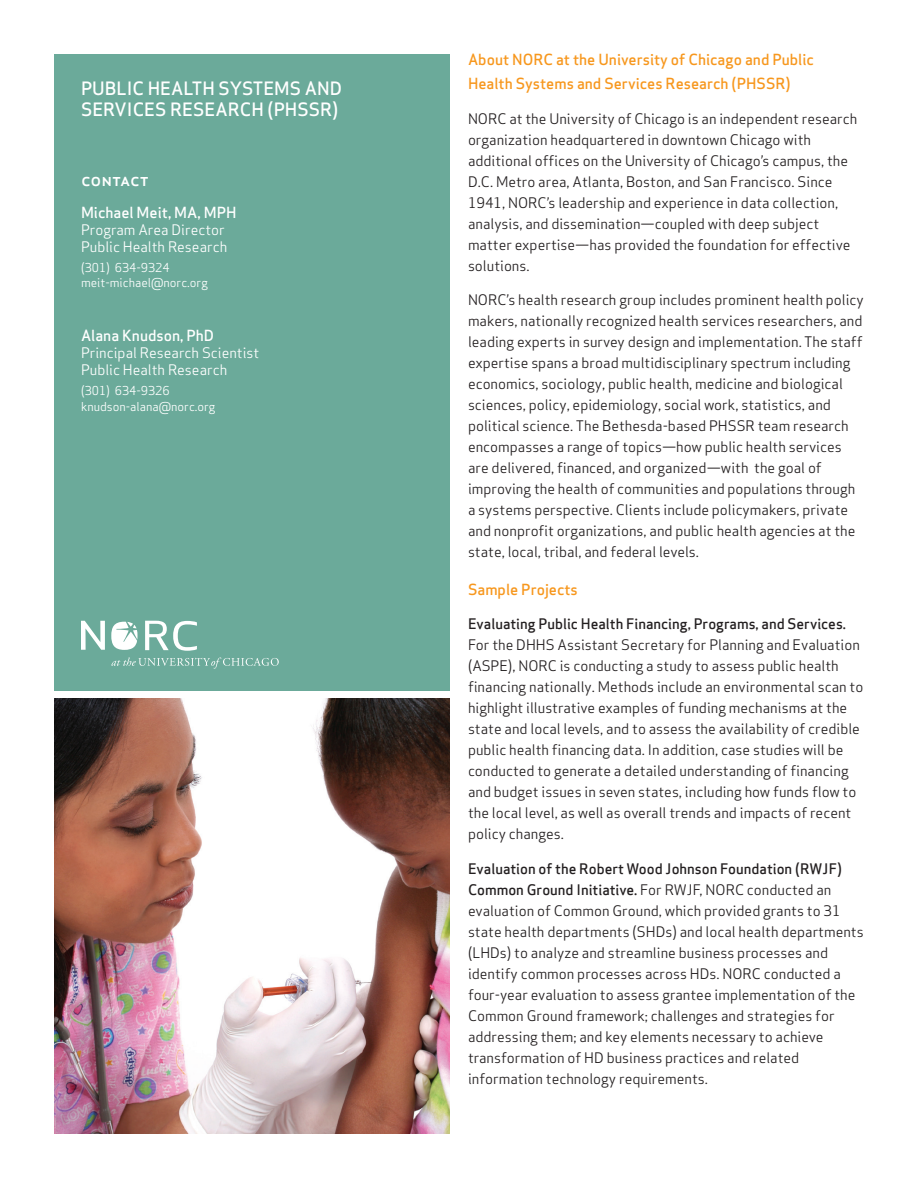
<style>
.page{position:relative;width:918px;height:1188px;background:#fff}
.page>*{position:absolute;margin:0;border:0;box-sizing:border-box;transform-origin:0 0}
.t1{font:500 18px/21.6px "Apex Sans";color:#fff}
.t2{font:500 15px/24px "Apex Sans";color:#f7971d}
.t3{font:500 15px "Apex Sans";color:#fff}
.t4{font:14.25px/21px "Apex Sans";color:#231f20}
.t5{font:14.25px/21px "Apex Sans Medium T";color:#231f20}
.t6{font:14.25px/17.1px "Apex Sans";color:#fff}
.t7{font:12px/15.8px "Apex Sans";color:#fff}
.s1{font-family:"Apex Sans"}
</style>
<div class="page">
<img style="left:54px;top:698px;width:396px;height:436px">
<div style="left:54px;top:54px;width:396px;height:636px;background:#6baa9a"></div>
<svg style="left:81px;top:621px;width:24px;height:29px"></svg>
<svg style="left:111px;top:657px;width:168px;height:12px"></svg>
<svg style="left:111px;top:622px;width:27px;height:28px"></svg>
<svg style="left:145px;top:621px;width:52px;height:30px"></svg>
<p class="t1" style="left:81px;top:75px;width:263px">PUBLIC HEALTH SYSTEMS AND<br>SERVICES RESEARCH (PHSSR)</p>
<p class="t1" style="left:81px;top:167px;width:69px">contact</p>
<p class="t3" style="left:81px;top:199px;width:157px">Michael Meit, MA, MPH</p>
<p class="t6" style="left:81px;top:220px;width:148px">Program Area Director<br>Public Health Research</p>
<p class="t7" style="left:81px;top:258px;width:128px">(301) 634-9324 meit-michael@norc.org</p>
<p class="t3" style="left:81px;top:322px;width:135px">Alana Knudson, PhD</p>
<p class="t6" style="left:81px;top:343px;width:180px">Principal Research Scientist<br>Public Health Research</p>
<p class="t7" style="left:81px;top:382px;width:136px">(301) 634-9326 knudson-alana@norc.org</p>
<p class="t2" style="left:468px;top:46px;width:347px">About NORC at the University of Chicago and Public<br>Health Systems and Services Research (PHSSR)</p>
<p class="t4" style="left:468px;top:107px;width:391px">NORC at the University of Chicago is an independent research organization headquartered in downtown Chicago with additional offices on the University of Chicago’s campus, the D.C. Metro area, Atlanta, Boston, and San Francisco. Since 1941, NORC’s leadership and experience in data collection, analysis, and dissemination—coupled with deep subject matter expertise—has provided the foundation for effective solutions.</p>
<p class="t4" style="left:468px;top:288px;width:397px">NORC’s health research group includes prominent health policy makers, nationally recognized health services researchers, and leading experts in survey design and implementation. The staff expertise spans a broad multidisciplinary spectrum including economics, sociology, public health, medicine and biological sciences, policy, epidemiology, social work, statistics, and political science. The Bethesda-based PHSSR team research encompasses a range of topics—how public health services are delivered, financed, and organized—with the goal of improving the health of communities and populations through a systems perspective. Clients include policymakers, private and nonprofit organizations, and public health agencies at the state, local, tribal, and federal levels.</p>
<p class="t2" style="left:468px;top:575px;width:111px">Sample Projects</p>
<p class="t5" style="left:468px;top:613px;width:380px">Evaluating Public Health Financing, Programs, and Services.</p>
<p class="t4" style="left:468px;top:633px;width:397px">For the DHHS Assistant Secretary for Planning and Evaluation (ASPE), NORC is conducting a study to assess public health financing nationally. Methods include an environmental scan to highlight illustrative examples of funding mechanisms at the state and local levels, and to assess the availability of credible public health financing data. In addition, case studies will be conducted to generate a detailed understanding of financing and budget issues in seven states, including how funds flow to the local level, as well as overall trends and impacts of recent policy changes.</p>
<p class="t5" style="left:468px;top:858px;width:375px">Evaluation of the Robert Wood Johnson Foundation (RWJF)<br>Common Ground Initiative. <span class="s1">For RWJF, NORC conducted an</span></p>
<p class="t4" style="left:468px;top:899px;width:397px">evaluation of Common Ground, which provided grants to 31 state health departments (SHDs) and local health departments (LHDs) to analyze and streamline business processes and identify common processes across HDs. NORC conducted a four-year evaluation to assess grantee implementation of the Common Ground framework; challenges and strategies for addressing them; and key elements necessary to achieve transformation of HD business practices and related information technology requirements.</p>
</div>
